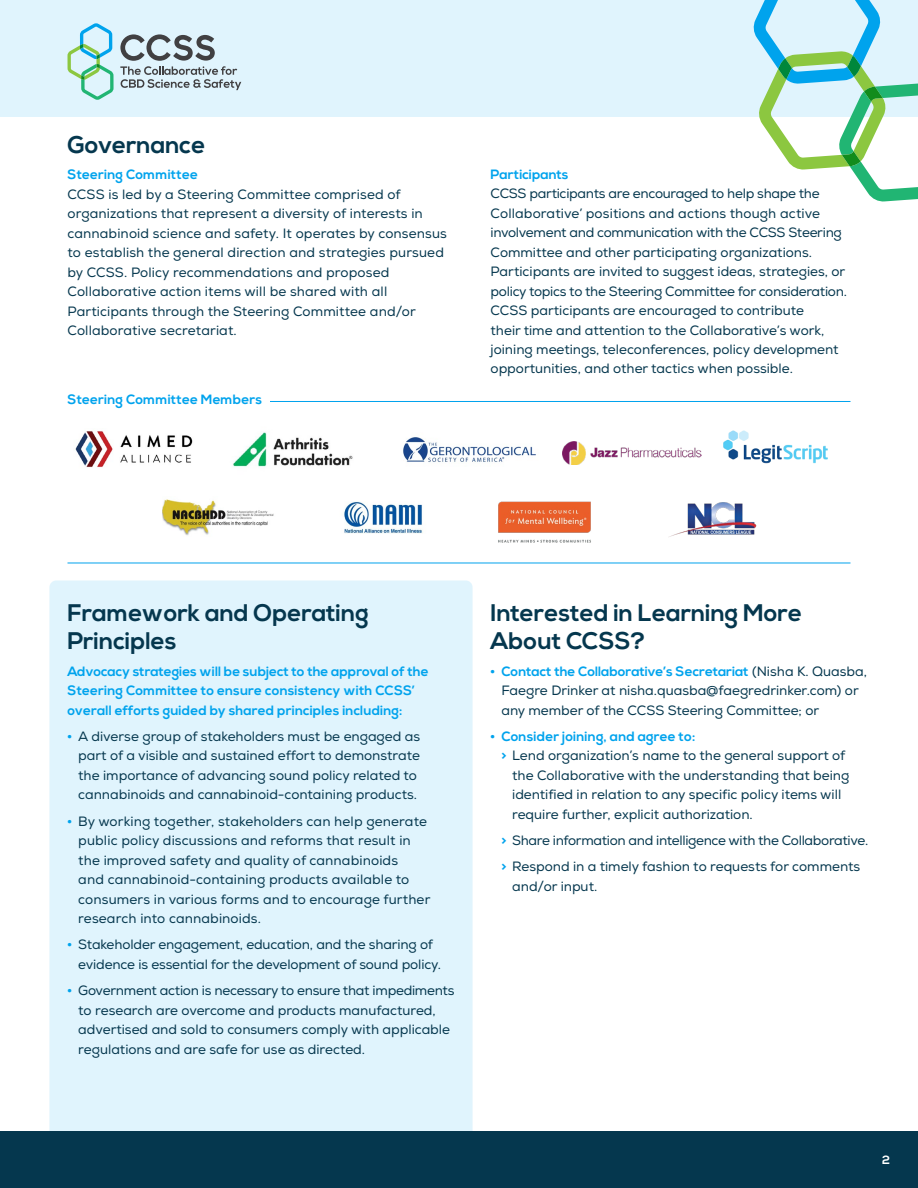
<style>
.page{position:relative;width:918px;height:1188px;background:#fff}
.page>*{position:absolute;margin:0;border:0;box-sizing:border-box;transform-origin:0 0}
.t1{font:700 24px/28.8px "Nexa";color:#05374e}
.t2{font:13.5px/19.5px "Nexa";color:#05374e}
.t3{font:700 13.5px/19.5px "Nexa";letter-spacing:.01em;color:#00a3ed}
.t4{font:13.5px/26.2px "Nexa";letter-spacing:-.025em;color:#05374e}
.t5{font:700 12px "Nexa";color:#fff}
.s1{font-weight:700;color:#00a3ed}
</style>
<div class="page">
<div style="left:49px;top:580px;width:424px;height:568px;background:#e0f4fd;border-radius:7px"></div>
<div style="left:0;top:0;width:918px;height:117px;background:#e0f4fd"></div>
<div style="left:0;top:1132px;width:918px;height:56px;background:#05374e"></div>
<img style="left:75px;top:431px;width:118px;height:37px">
<img style="left:563px;top:441px;width:138px;height:23px">
<img style="left:403px;top:437px;width:133px;height:26px">
<img style="left:162px;top:499px;width:112px;height:37px">
<img style="left:498px;top:502px;width:93px;height:41px">
<img style="left:233px;top:432px;width:120px;height:35px">
<img style="left:723px;top:430px;width:105px;height:34px">
<img style="left:344px;top:501px;width:79px;height:33px">
<img style="left:669px;top:502px;width:87px;height:35px">
<svg style="left:68px;top:23px;width:46px;height:77px"></svg>
<svg style="left:120px;top:34px;width:121px;height:56px"></svg>
<svg style="left:753px;top:0;width:165px;height:202px"></svg>
<hr style="left:270px;top:401px;width:580px;height:1px;background:#00a3ed">
<hr style="left:68px;top:563px;width:782px;height:1px;background:#00a3ed">
<h1 class="t1" style="left:68px;top:131px;width:140px">Governance</h1>
<p class="t3" style="left:68px;top:166px;width:132px">Steering Committee</p>
<p class="t2" style="left:68px;top:185px;width:381px">CCSS is led by a Steering Committee comprised of organizations that represent a diversity of interests in cannabinoid science and safety. It operates by consensus to establish the general direction and strategies pursued by CCSS. Policy recommendations and proposed Collaborative action items will be shared with all Participants through the Steering Committee and/or Collaborative secretariat.</p>
<p class="t3" style="left:68px;top:390px;width:196px">Steering Committee Members</p>
<p class="t3" style="left:491px;top:165px;width:79px">Participants</p>
<p class="t2" style="left:491px;top:184px;width:358px">CCSS participants are encouraged to help shape the Collaborative’ positions and actions though active involvement and communication with the CCSS Steering Committee and other participating organizations.<br>Participants are invited to suggest ideas, strategies, or policy topics to the Steering Committee for consideration.<br>CCSS participants are encouraged to contribute<br>their time and attention to the Collaborative’s work, joining meetings, teleconferences, policy development opportunities, and other tactics when possible.</p>
<h1 class="t1" style="left:68px;top:599px;width:303px">Framework and Operating<br>Principles</h1>
<p class="t3" style="left:68px;top:662px;width:363px">Advocacy strategies will be subject to the approval of the<br>Steering Committee to ensure consistency with CCSS’ overall efforts guided by shared principles including:</p>
<p class="t2" style="left:78px;top:727px;width:343px;text-indent:-11px"><span class="s1">•</span> A diverse group of stakeholders must be engaged as part of a visible and sustained effort to demonstrate the importance of advancing sound policy related to cannabinoids and cannabinoid-containing products.</p>
<p class="t2" style="left:78px;top:811px;width:354px;text-indent:-11px"><span class="s1">•</span> By working together, stakeholders can help generate public policy discussions and reforms that result in the improved safety and quality of cannabinoids<br>and cannabinoid-containing products available to consumers in various forms and to encourage further research into cannabinoids.</p>
<p class="t2" style="left:78px;top:935px;width:364px;text-indent:-11px"><span class="s1">•</span> Stakeholder engagement, education, and the sharing of evidence is essential for the development of sound policy.</p>
<p class="t2" style="left:78px;top:981px;width:378px;text-indent:-11px"><span class="s1">•</span> Government action is necessary to ensure that impediments to research are overcome and products manufactured, advertised and sold to consumers comply with applicable regulations and are safe for use as directed.</p>
<h1 class="t1" style="left:491px;top:599px;width:313px">Interested in Learning More<br>About CCSS?</h1>
<p class="t2" style="left:501px;top:662px;width:367px;text-indent:-11px"><span class="s1">• Contact the Collaborative’s Secretariat</span> (Nisha K. Quasba,<br>Faegre Drinker at nisha.quasba@faegredrinker.com) or any member of the CCSS Steering Committee; or</p>
<p class="t3" style="left:491px;top:727px;width:206px">• Consider joining, and agree to:</p>
<p class="t2" style="left:501px;top:746px;width:346px"><span class="s1">&gt;</span> Lend organization’s name to the general support of</p>
<p class="t2" style="left:512px;top:766px;width:339px">the Collaborative with the understanding that being</p>
<p class="t2" style="left:512px;top:785px;width:331px">identified in relation to any specific policy items will</p>
<p class="t2" style="left:512px;top:805px;width:242px">require further, explicit authorization.</p>
<p class="t4" style="left:501px;top:828px;width:368px"><span class="s1">&gt;</span> Share information and intelligence with the Collaborative. <span class="s1">&gt;</span> Respond in a timely fashion to requests for comments</p>
<p class="t2" style="left:512px;top:877px;width:87px">and/or input.</p>
<p class="t5" style="left:882px;top:1153px;width:9px">2</p>
</div>
